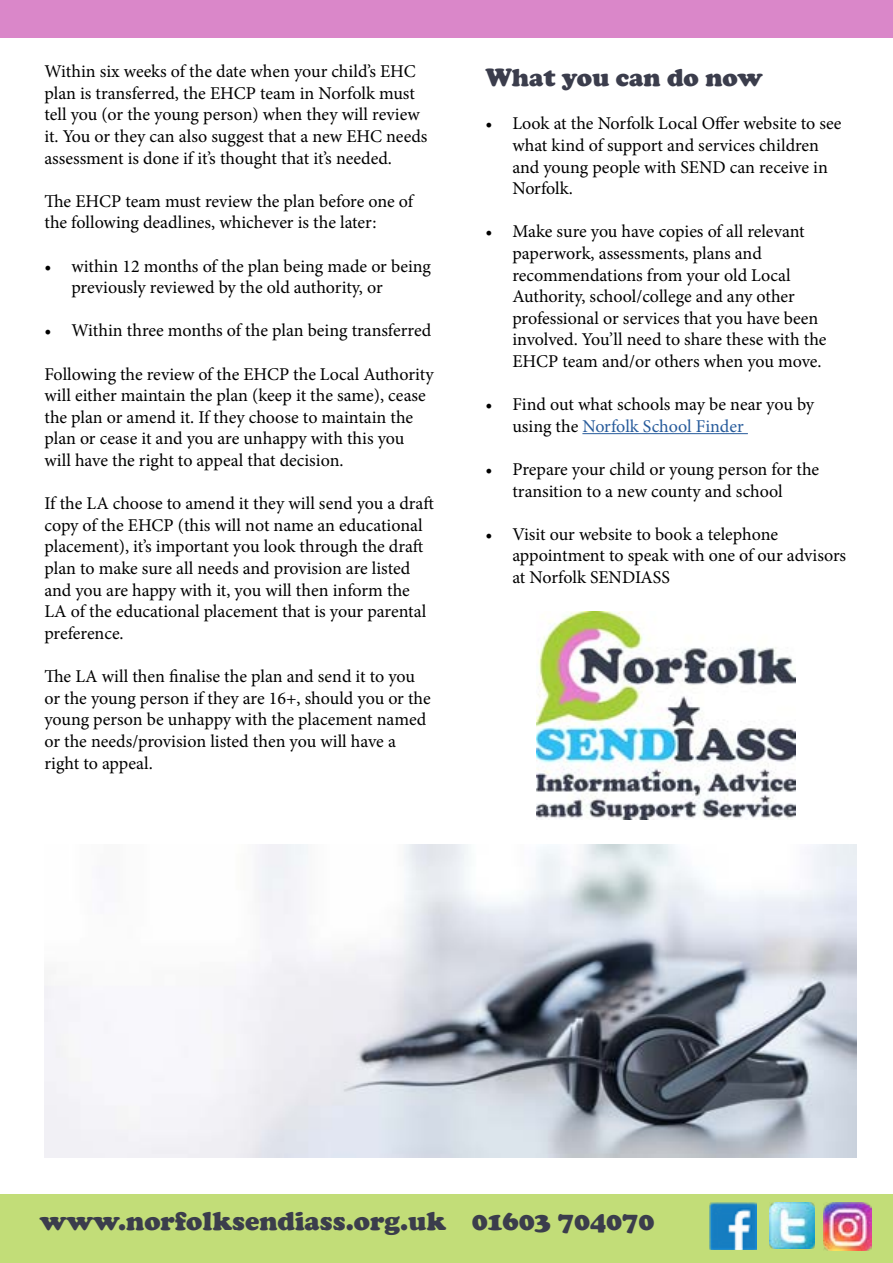
<style>
.page{position:relative;width:893px;height:1263px;background:#fff}
.page>*{position:absolute;margin:0;border:0;box-sizing:border-box;transform-origin:0 0}
.t1{font:900 27px "Cooper";color:#3b3d4c}
.t2{font:900 25.5px "Cooper";color:#3b3d4c}
.t3{font:18px/21.6px "Minion Pro";letter-spacing:-.005em;color:#000}
.s1{color:#275b9b}
</style>
<div class="page">
<div style="left:0;top:1194px;width:893px;height:69px;background:#c2dd78"></div>
<hr style="left:582px;top:433px;width:166px;height:1px;background:#275b9b">
<img style="left:824px;top:1202px;width:48px;height:48px">
<img style="left:769px;top:1202px;width:46px;height:46px">
<img style="left:709px;top:1202px;width:47px;height:47px">
<div style="left:0;top:0;width:893px;height:37px;background:#da87c9"></div>
<img style="left:44px;top:844px;width:813px;height:314px">
<img style="left:536px;top:611px;width:259px;height:209px">
<p class="t3" style="left:44px;top:61px;width:385px">Within six weeks of the date when your child’s EHC plan is transferred, the EHCP team in Norfolk must tell you (or the young person) when they will review it. You or they can also suggest that a new EHC needs assessment is done if it’s thought that it’s needed.</p>
<p class="t3" style="left:44px;top:190px;width:370px">The EHCP team must review the plan before one of the following deadlines, whichever is the later:</p>
<p class="t3" style="left:71px;top:255px;width:361px;text-indent:-27px">• within 12 months of the plan being made or being previously reviewed by the old authority, or</p>
<p class="t3" style="left:44px;top:320px;width:388px">• Within three months of the plan being transferred</p>
<p class="t3" style="left:44px;top:363px;width:391px">Following the review of the EHCP the Local Authority will either maintain the plan (keep it the same), cease the plan or amend it. If they choose to maintain the plan or cease it and you are unhappy with this you will have the right to appeal that decision.</p>
<p class="t3" style="left:44px;top:493px;width:391px">If the LA choose to amend it they will send you a draft copy of the EHCP (this will not name an educational placement), it’s important you look through the draft plan to make sure all needs and provision are listed and you are happy with it, you will then inform the LA of the educational placement that is your parental preference.</p>
<p class="t3" style="left:44px;top:666px;width:388px">The LA will then finalise the plan and send it to you or the young person if they are 16+, should you or the young person be unhappy with the placement named or the needs/provision listed then you will have a right to appeal.</p>
<h2 class="t2" style="left:485px;top:63px;width:279px">What you can do now</h2>
<p class="t3" style="left:512px;top:113px;width:331px;text-indent:-27px">• Look at the Norfolk Local Offer website to see what kind of support and services children and young people with SEND can receive in Norfolk.</p>
<p class="t3" style="left:512px;top:221px;width:316px;text-indent:-27px">• Make sure you have copies of all relevant paperwork, assessments, plans and recommendations from your old Local Authority, school/college and any other professional or services that you have been involved. You’ll need to share these with the EHCP team and/or others when you move.</p>
<p class="t3" style="left:512px;top:394px;width:303px;text-indent:-27px">• Find out what schools may be near you by using the <span class="s1">Norfolk School Finder</span></p>
<p class="t3" style="left:485px;top:459px;width:335px;text-align:center">• Prepare your child or young person for the transition to a new county and school</p>
<p class="t3" style="left:512px;top:523px;width:335px;text-indent:-27px">• Visit our website to book a telephone appointment to speak with one of our advisors at Norfolk SENDIASS</p>
<h1 class="t1" style="left:40px;top:1205px;width:616px">www.norfolksendiass.org.uk 01603 704070</h1>
</div>
